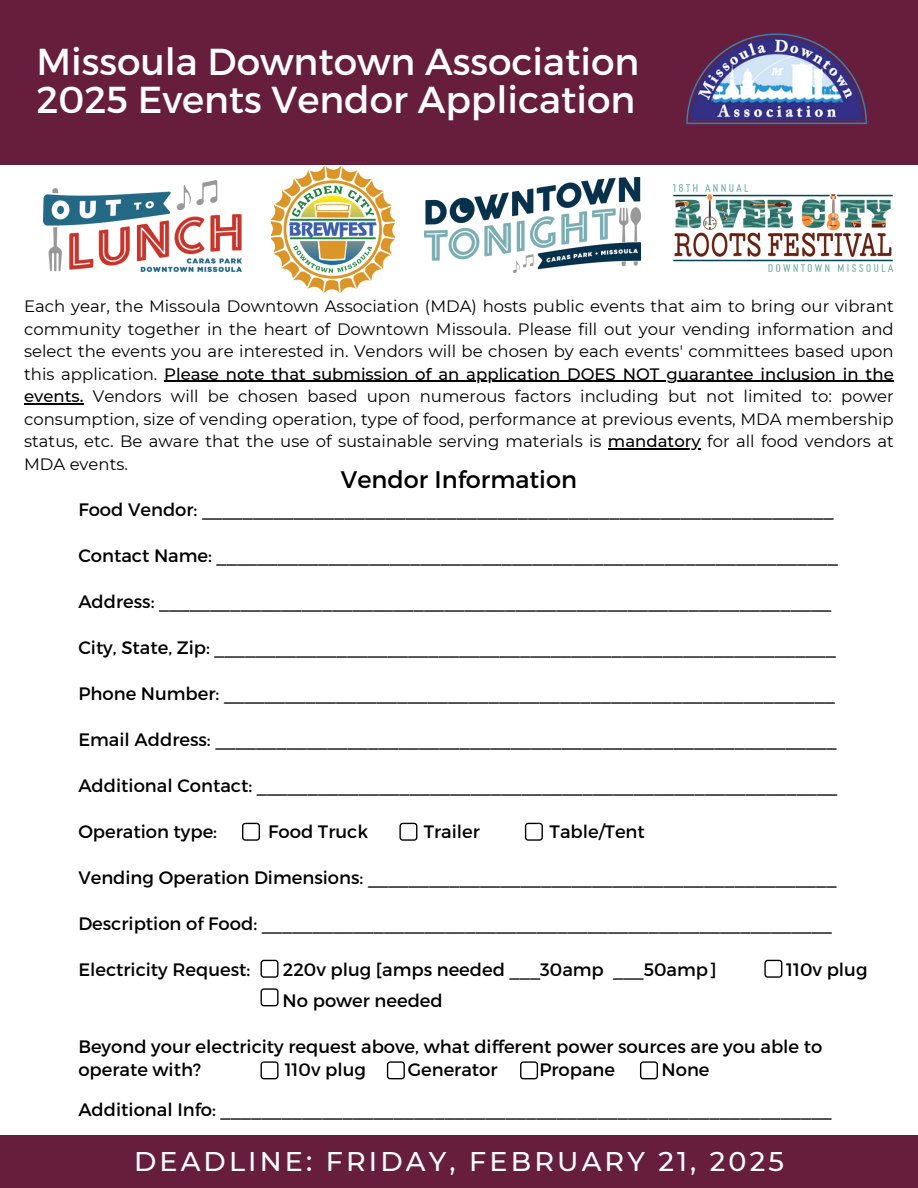
<style>
.page{position:relative;width:918px;height:1188px;background:#fff}
.page>*{position:absolute;margin:0;border:0;box-sizing:border-box;transform-origin:0 0}
.t1{font:37.5px/38.2px "Montserrat";color:#fff}
.t2{font:500 27px "Montserrat";letter-spacing:.115em;color:#fff}
.t3{font:24px "Montserrat";color:#000}
.t4{font:18px/23px "Montserrat";color:#000}
.t5{font:16.5px/22.5px "Montserrat";color:#000;text-align:justify}
.s1{font-weight:500}
</style>
<div class="page">
<div style="left:0;top:0;width:918px;height:165px;background:#661e3c"></div>
<img style="left:686px;top:33px;width:182px;height:92px">
<img style="left:272px;top:167px;width:122px;height:126px">
<img style="left:424px;top:178px;width:216px;height:94px">
<img style="left:44px;top:181px;width:198px;height:91px">
<div style="left:0;top:1135px;width:918px;height:53px;background:#661e3c"></div>
<svg style="left:242px;top:823px;width:18px;height:18px"></svg>
<svg style="left:399px;top:823px;width:18px;height:18px"></svg>
<svg style="left:525px;top:823px;width:18px;height:18px"></svg>
<svg style="left:261px;top:960px;width:18px;height:18px"></svg>
<svg style="left:261px;top:988px;width:18px;height:18px"></svg>
<svg style="left:764px;top:960px;width:18px;height:18px"></svg>
<svg style="left:261px;top:1061px;width:18px;height:18px"></svg>
<svg style="left:387px;top:1061px;width:18px;height:18px"></svg>
<svg style="left:520px;top:1061px;width:18px;height:18px"></svg>
<svg style="left:640px;top:1061px;width:18px;height:18px"></svg>
<img style="left:673px;top:184px;width:220px;height:88px">
<hr style="left:164px;top:381px;width:730px;height:1px;background:#000">
<hr style="left:24px;top:403px;width:60px;height:1px;background:#000">
<hr style="left:608px;top:448px;width:93px;height:1px;background:#000">
<p class="t1" style="left:36px;top:40px;width:605px">Missoula Downtown Association<br>2025 Events Vendor Application</p>
<p class="t5" style="left:24px;top:295px;width:871px">Each year, the Missoula Downtown Association (MDA) hosts public events that aim to bring our vibrant community together in the heart of Downtown Missoula. Please fill out your vending information and select the events you are interested in. Vendors will be chosen by each events' committees based upon this application. <span class="s1">Please note that submission of an application DOES NOT guarantee inclusion in the</span></p>
<p class="t5" style="left:24px;top:385px;width:871px"><span class="s1">events.</span> Vendors will be chosen based upon numerous factors including but not limited to: power consumption, size of vending operation, type of food, performance at previous events, MDA membership status, etc. Be aware that the use of sustainable serving materials is <span class="s1">mandatory</span> for all food vendors at</p>
<p class="t5" style="left:24px;top:452px;width:105px">MDA events.</p>
<p class="t3" style="left:341px;top:464px;width:237px">Vendor Information</p>
<h1 class="t4" style="left:78px;top:497px;width:757px">Food Vendor: ______________________________________________________________</h1>
<p class="t4" style="left:78px;top:543px;width:761px">Contact Name: _____________________________________________________________</p>
<p class="t4" style="left:78px;top:589px;width:755px">Address: __________________________________________________________________</p>
<p class="t4" style="left:78px;top:635px;width:759px">City, State, Zip: _____________________________________________________________</p>
<p class="t4" style="left:78px;top:681px;width:758px">Phone Number: ____________________________________________________________</p>
<p class="t4" style="left:78px;top:727px;width:760px">Email Address: _____________________________________________________________</p>
<p class="t4" style="left:78px;top:773px;width:761px">Additional Contact: _________________________________________________________</p>
<h3 class="t4" style="left:78px;top:819px;width:140px">Operation type:</h3>
<h3 class="t4" style="left:268px;top:819px;width:101px">Food Truck</h3>
<h3 class="t4" style="left:424px;top:819px;width:58px">Trailer</h3>
<h3 class="t4" style="left:550px;top:819px;width:97px">Table/Tent</h3>
<p class="t4" style="left:78px;top:865px;width:760px">Vending Operation Dimensions: ______________________________________________</p>
<p class="t4" style="left:78px;top:911px;width:755px">Description of Food: ________________________________________________________</p>
<p class="t4" style="left:78px;top:957px;width:173px">Electricity Request:</p>
<p class="t4" style="left:283px;top:957px;width:435px">220v plug [amps needed ___30amp ___50amp]</p>
<p class="t4" style="left:786px;top:957px;width:83px">110v plug</p>
<p class="t4" style="left:283px;top:988px;width:162px">No power needed</p>
<p class="t4" style="left:78px;top:1034px;width:746px">Beyond your electricity request above, what different power sources are you able to operate with?</p>
<p class="t4" style="left:285px;top:1057px;width:83px">110v plug</p>
<p class="t4" style="left:408px;top:1057px;width:91px">Generator</p>
<p class="t4" style="left:539px;top:1057px;width:77px">Propane</p>
<p class="t4" style="left:662px;top:1057px;width:50px">None</p>
<p class="t4" style="left:78px;top:1097px;width:755px">Additional Info: ____________________________________________________________</p>
<p class="t2" style="left:134px;top:1145px;width:651px">DEADLINE: FRIDAY, FEBRUARY 21, 2025</p>
</div>
